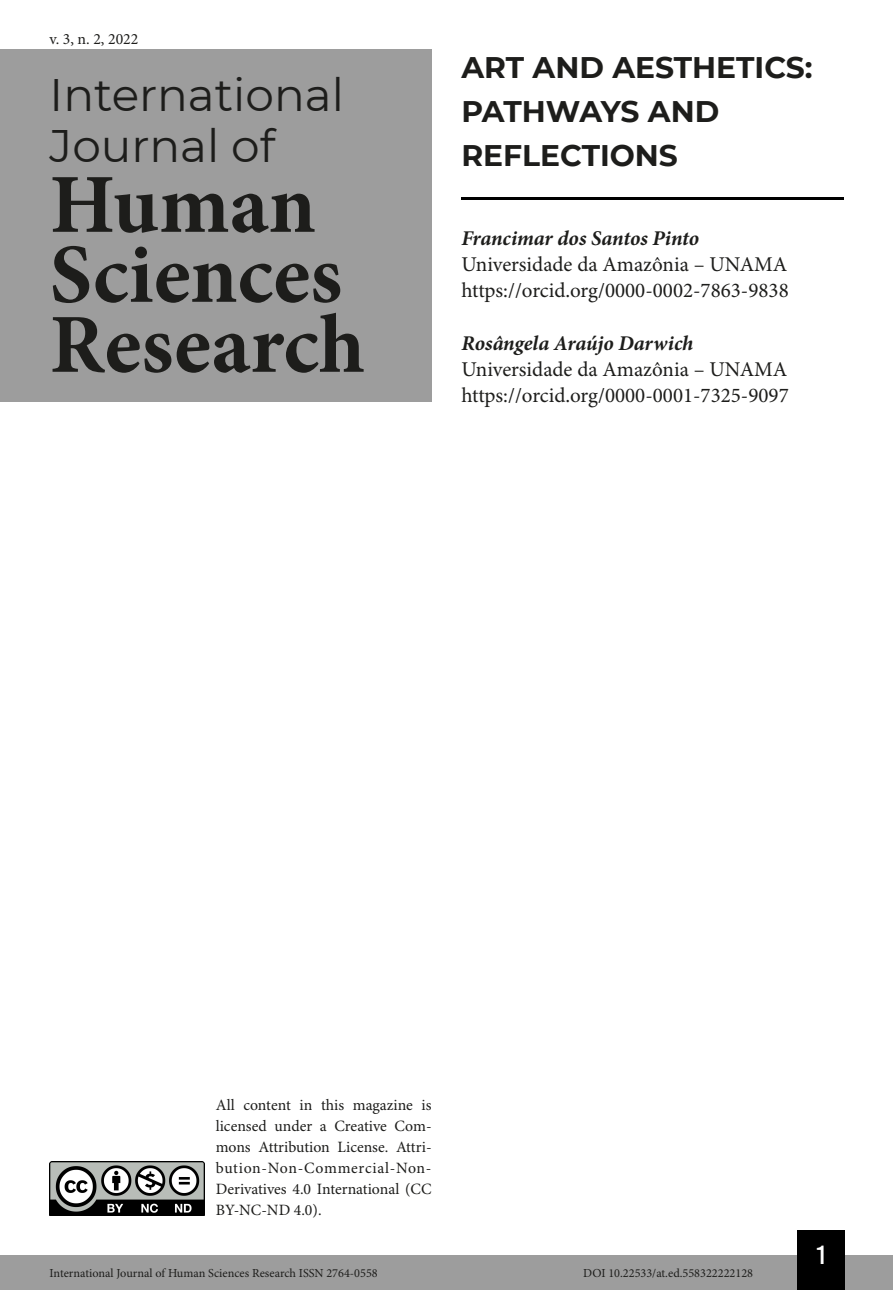
<style>
.page{position:relative;width:893px;height:1290px;background:#fff}
.page>*{position:absolute;margin:0;border:0;box-sizing:border-box;transform-origin:0 0}
.t1{font:700 84px/70px "Minion Pro";color:#1d1d1b}
.t2{font:45.5px/50.8px "Montserrat";color:#1d1d1b}
.t3{font:700 29.75px/43.8px "Montserrat";color:#1d1d1b}
.t4{font:26.25px "Bebas Kai";color:#fff}
.t5{font:21px/26.2px "Minion Pro";color:#1d1d1b}
.t6{font:italic 700 21px "Minion Pro";letter-spacing:-.005em;color:#1d1d1b}
.t7{font:15.75px/21px "Minion Pro";color:#1d1d1b;text-align:justify}
.t8{font:12.25px "Minion Pro";color:#1d1d1b}
</style>
<div class="page">
<div style="left:0;top:1255px;width:893px;height:35px;background:#9d9d9d"></div>
<div style="left:797px;top:1230px;width:48px;height:60px;background:#000"></div>
<img style="left:50px;top:1161px;width:154px;height:54px">
<div style="left:0;top:50px;width:432px;height:352px;background:#9d9d9d"></div>
<hr style="left:461px;top:197px;width:382px;height:3px;background:#000">
<p class="t7" style="left:50px;top:29px;width:90px">v. 3, n. 2, 2022</p>
<h2 class="t2" style="left:50px;top:68px;width:296px">International<br>Journal of</h2>
<h1 class="t1" style="left:50px;top:169px;width:317px">Human<br>Sciences<br>Research</h1>
<h3 class="t3" style="left:461px;top:44px;width:353px">ART AND AESTHETICS:<br>PATHWAYS AND<br>REFLECTIONS</h3>
<h3 class="t6" style="left:461px;top:223px;width:239px">Francimar dos Santos Pinto</h3>
<h3 class="t5" style="left:461px;top:252px;width:329px">Universidade da Amazônia – UNAMA https://orcid.org/0000-0002-7863-9838</h3>
<h3 class="t6" style="left:461px;top:328px;width:234px">Rosângela Araújo Darwich</h3>
<h3 class="t5" style="left:461px;top:357px;width:329px">Universidade da Amazônia – UNAMA https://orcid.org/0000-0001-7325-9097</h3>
<p class="t7" style="left:216px;top:1095px;width:217px">All content in this magazine is licensed under a Creative Com&shy;mons Attribution License. Attri&shy;bution-Non-Commercial-Non-Derivatives 4.0 International (CC BY-NC-ND 4.0).</p>
<h3 class="t4" style="left:817px;top:1241px;width:10px">1</h3>
<p class="t8" style="left:50px;top:1266px;width:330px">International Journal of Human Sciences Research ISSN 2764-0558</p>
<p class="t8" style="left:583px;top:1266px;width:171px">DOI 10.22533/at.ed.558322222128</p>
</div>
